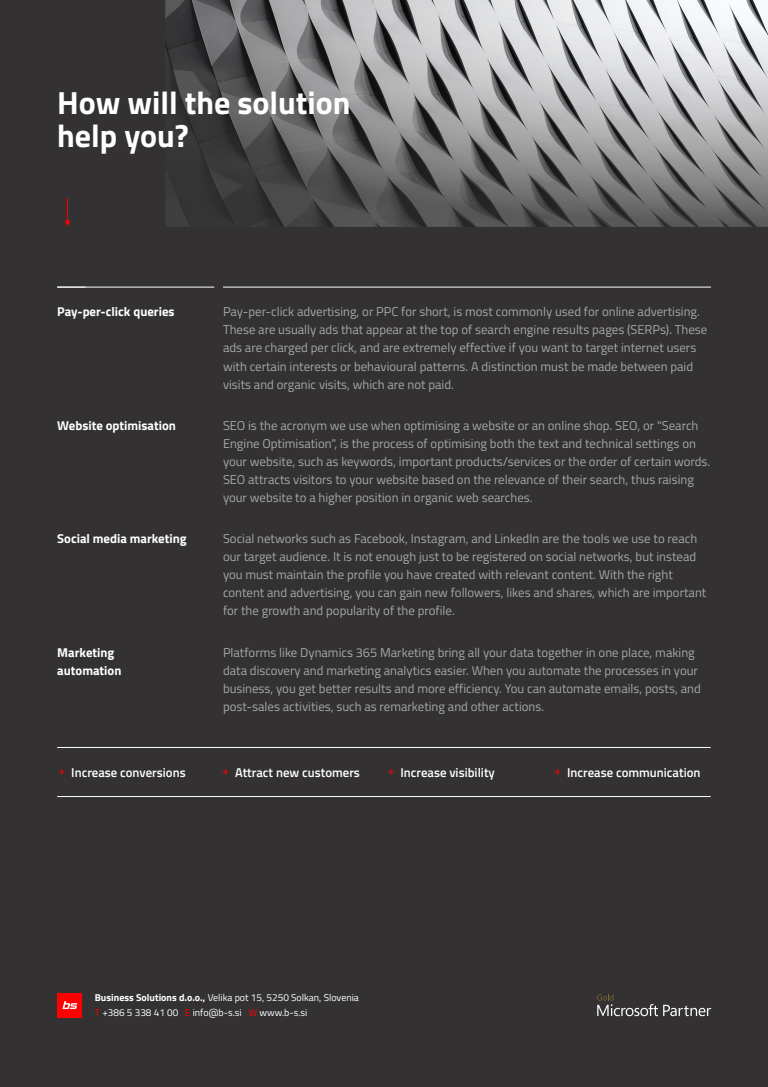
<style>
.page{position:relative;width:768px;height:1087px;background:#fff}
.page>*{position:absolute;margin:0;border:0;box-sizing:border-box;transform-origin:0 0}
.t1{font:700 32px/32.6px "Titillium Web";color:#fff}
.t2{font:12.8px/18.1px "Titillium Web";color:#a5a7aa}
.t3{font:600 12.8px "Titillium Web";color:#fff}
.t4{font:700 12.8px/18.1px "Titillium Web";color:#fff}
.t5{font:10px/14.7px "Titillium Web";color:#fff}
.s1{font-weight:400;color:#ff0002}
.s2{font-weight:700}
.s3{color:#ff0002}
</style>
<div class="page">
<div style="left:0;top:0;width:768px;height:1086px;background:#333132"></div>
<svg style="left:165px;top:0;width:603px;height:227px"></svg>
<hr style="left:57px;top:287px;width:157px;height:1px;background:#fff">
<hr style="left:223px;top:287px;width:488px;height:1px;background:#fff">
<svg style="left:57px;top:287px;width:29px;height:1px"></svg>
<hr style="left:57px;top:747px;width:654px;height:1px;background:#fff">
<hr style="left:57px;top:796px;width:654px;height:1px;background:#fff">
<svg style="left:65px;top:197px;width:5px;height:30px"></svg>
<div style="left:58px;top:992px;width:24px;height:24px;background:#ff0002"></div>
<svg style="left:62px;top:1001px;width:15px;height:7px"></svg>
<svg style="left:597px;top:994px;width:114px;height:21px"></svg>
<h1 class="t1" style="left:57px;top:85px;width:295px">How will the solution help you?</h1>
<p class="t4" style="left:57px;top:302px;width:119px">Pay-per-click queries</p>
<p class="t2" style="left:223px;top:302px;width:486px">Pay-per-click advertising, or PPC for short, is most commonly used for online advertising.<br>These are usually ads that appear at the top of search engine results pages (SERPs). These ads are charged per click, and are extremely effective if you want to target internet users with certain interests or behavioural patterns. A distinction must be made between paid visits and organic visits, which are not paid.</p>
<p class="t4" style="left:57px;top:415px;width:120px">Website optimisation</p>
<p class="t2" style="left:223px;top:415px;width:489px">SEO is the acronym we use when optimising a website or an online shop. SEO, or "Search Engine Optimisation", is the process of optimising both the text and technical settings on your website, such as keywords, important products/services or the order of certain words.<br>SEO attracts visitors to your website based on the relevance of their search, thus raising your website to a higher position in organic web searches.</p>
<p class="t4" style="left:57px;top:528px;width:131px">Social media marketing</p>
<p class="t2" style="left:223px;top:529px;width:485px">Social networks such as Facebook, Instagram, and LinkedIn are the tools we use to reach our target audience. It is not enough just to be registered on social networks, but instead you must maintain the profile you have created with relevant content. With the right content and advertising, you can gain new followers, likes and shares, which are important for the growth and popularity of the profile.</p>
<p class="t4" style="left:57px;top:642px;width:66px">Marketing automation</p>
<p class="t2" style="left:223px;top:642px;width:479px">Platforms like Dynamics 365 Marketing bring all your data together in one place, making data discovery and marketing analytics easier. When you automate the processes in your business, you get better results and more efficiency. You can automate emails, posts, and post-sales activities, such as remarketing and other actions.</p>
<p class="t3" style="left:58px;top:762px;width:129px"><span class="s1">+</span> Increase conversions</p>
<p class="t3" style="left:222px;top:762px;width:139px"><span class="s1">+</span> Attract new customers</p>
<p class="t3" style="left:387px;top:762px;width:109px"><span class="s1">+</span> Increase visibility</p>
<p class="t3" style="left:554px;top:762px;width:148px"><span class="s1">+</span> Increase communication</p>
<p class="t5" style="left:95px;top:989px;width:266px"><span class="s2">Business Solutions d.o.o.,</span> Velika pot 15, 5250 Solkan, Slovenia<br><span class="s3">T</span> +386 5 338 41 00 <span class="s3">E</span> info@b-s.si <span class="s3">W</span> www.b-s.si</p>
</div>
